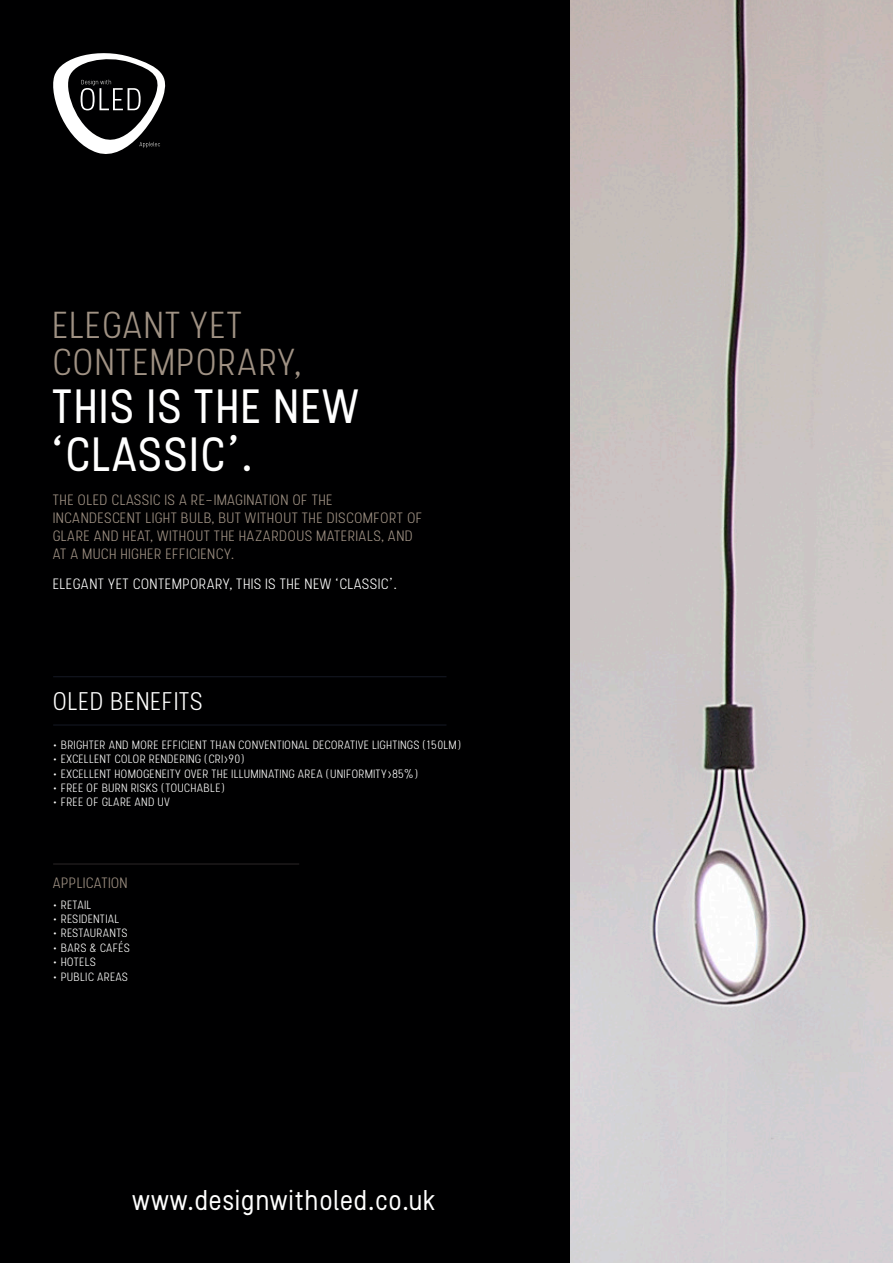
<style>
.page{position:relative;width:893px;height:1263px;background:#fff}
.page>*{position:absolute;margin:0;border:0;box-sizing:border-box;transform-origin:0 0}
.t1{font:48px/48px "Stellar";color:#fff}
.t2{font:300 37.5px/37.5px "Stellar";color:#a09284}
.t3{font:27px "Stellar";color:#fff}
.t4{font:300 25.5px "Stellar";color:#fff}
.t5{font:300 15px "Stellar";color:#a09284}
.t6{font:300 15px "Stellar";color:#fff}
.t7{font:300 12px "Stellar";color:#fff}
</style>
<div class="page">
<img style="left:569px;top:0;width:324px;height:1263px">
<div style="left:0;top:0;width:569px;height:1263px;background:#000001"></div>
<svg style="left:53px;top:53px;width:112px;height:101px"></svg>
<hr style="left:53px;top:676px;width:393px;height:1px;background:#11141e">
<hr style="left:53px;top:724px;width:393px;height:2px;background:#11141e">
<hr style="left:53px;top:863px;width:246px;height:2px;background:#231f20">
<p class="t2" style="left:53px;top:307px;width:252px">ELEGANT YET<br>CONTEMPORARY,</p>
<p class="t1" style="left:53px;top:383px;width:310px">THIS IS THE NEW ‘CLASSIC’.</p>
<p class="t5" style="left:53px;top:491px;width:282px">THE OLED CLASSIC IS A RE-IMAGINATION OF THE</p>
<p class="t5" style="left:53px;top:509px;width:372px">INCANDESCENT LIGHT BULB, BUT WITHOUT THE DISCOMFORT OF</p>
<p class="t5" style="left:53px;top:527px;width:362px">GLARE AND HEAT, WITHOUT THE HAZARDOUS MATERIALS, AND</p>
<p class="t5" style="left:53px;top:545px;width:183px">AT A MUCH HIGHER EFFICIENCY.</p>
<p class="t6" style="left:53px;top:575px;width:346px">ELEGANT YET CONTEMPORARY, THIS IS THE NEW ‘CLASSIC’.</p>
<p class="t4" style="left:53px;top:687px;width:152px">OLED BENEFITS</p>
<p class="t7" style="left:53px;top:737px;width:410px">• BRIGHTER AND MORE EFFICIENT THAN CONVENTIONAL DECORATIVE LIGHTINGS (150LM)</p>
<p class="t7" style="left:53px;top:752px;width:193px">• EXCELLENT COLOR RENDERING (CRI&gt;90)</p>
<p class="t7" style="left:53px;top:766px;width:367px">• EXCELLENT HOMOGENEITY OVER THE ILLUMINATING AREA (UNIFORMITY&gt;85%)</p>
<p class="t7" style="left:53px;top:781px;width:174px">• FREE OF BURN RISKS (TOUCHABLE)</p>
<p class="t7" style="left:53px;top:795px;width:119px">• FREE OF GLARE AND UV</p>
<p class="t5" style="left:53px;top:874px;width:77px">APPLICATION</p>
<p class="t7" style="left:53px;top:897px;width:40px">• RETAIL</p>
<p class="t7" style="left:53px;top:912px;width:68px">• RESIDENTIAL</p>
<p class="t7" style="left:53px;top:926px;width:77px">• RESTAURANTS</p>
<p class="t7" style="left:53px;top:941px;width:79px">• BARS &amp; CAFÉS</p>
<p class="t7" style="left:53px;top:955px;width:45px">• HOTELS</p>
<p class="t7" style="left:53px;top:969px;width:77px">• PUBLIC AREAS</p>
<p class="t3" style="left:133px;top:1184px;width:306px">www.designwitholed.co.uk</p>
</div>
